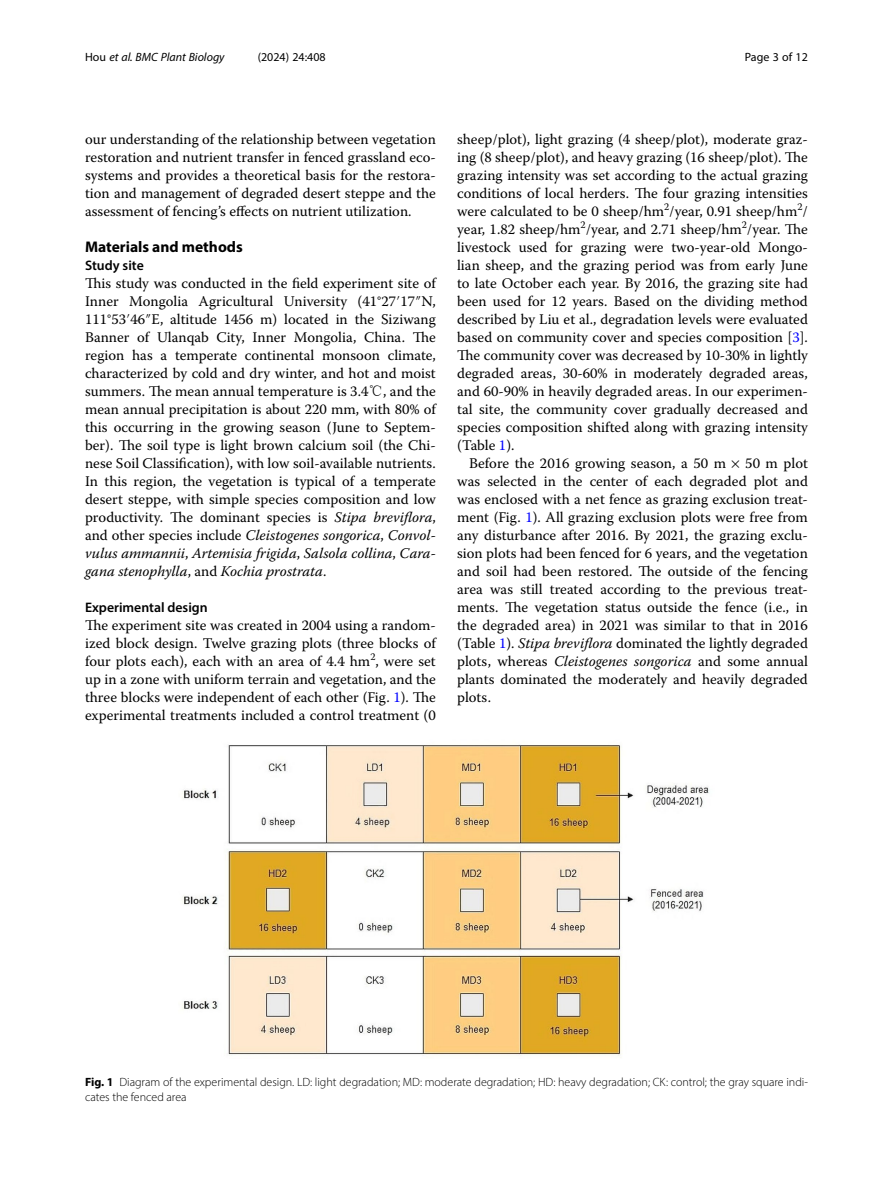
<style>
.page{position:relative;width:893px;height:1191px;background:#fff}
.page>*{position:absolute;margin:0;border:0;box-sizing:border-box;transform-origin:0 0}
.Head_1{font:700 15.45px "Myriad Pro";color:#000}
.Body_Text{font:14.7px/18px "Warnock Pro";color:#000;text-align:justify}
.Body_Text_Indent{font:14.7px/18px "Warnock Pro";color:#000;text-align:justify}
.Head_2{font:600 13.8px "Myriad Pro";color:#000}
.Head_2_After_1{font:600 13.8px "Myriad Pro";color:#000}
.Figure_Caption{font:300 12px/15px "Myriad Pro";color:#000}
.t1{font:italic 12px "Myriad Pro";color:#000}
.t2{font:12px "Myriad Pro";color:#000}
.s1{font-style:normal}
.s2{font-family:"STIX"}
.s3{font-family:"Sim Sun"}
.s4{font-style:italic}
.s5{color:#00f}
.s6{font-weight:700}
</style>
<div class="page">
<img style="left:182px;top:745px;width:527px;height:311px">
<p class="t1" style="left:85px;top:50px;width:141px"><span class="s1">Hou</span> et al. BMC Plant Biology</p>
<p class="t2" style="left:258px;top:50px;width:70px">(2024) 24:408</p>
<p class="t2" style="left:745px;top:50px;width:65px">Page 3 of 12</p>
<p class="Body_Text_Indent" style="left:85px;top:130px;width:352px">our understanding of the relationship between vegetation restoration and nutrient transfer in fenced grassland eco&shy;systems and provides a theoretical basis for the restora&shy;tion and management of degraded desert steppe and the assessment of fencing’s effects on nutrient utilization.</p>
<p class="Head_1" style="left:85px;top:237px;width:159px">Materials and methods</p>
<p class="Head_2_After_1" style="left:85px;top:257px;width:60px">Study site</p>
<p class="Body_Text" style="left:85px;top:274px;width:352px">This study was conducted in the field experiment site of Inner Mongolia Agricultural University (41°27<span class="s2">′</span>17<span class="s2">″</span>N, 111°53<span class="s2">′</span>46<span class="s2">″</span>E, altitude 1456 m) located in the Siziwang Banner of Ulanqab City, Inner Mongolia, China. The region has a temperate continental monsoon climate, characterized by cold and dry winter, and hot and moist summers. The mean annual temperature is 3.4<span class="s3">℃</span>, and the mean annual precipitation is about 220 mm, with 80% of this occurring in the growing season (June to Septem&shy;ber). The soil type is light brown calcium soil (the Chi&shy;nese Soil Classification), with low soil-available nutrients.<br>In this region, the vegetation is typical of a temperate desert steppe, with simple species composition and low productivity. The dominant species is <span class="s4">Stipa breviflora</span>, and other species include <span class="s4">Cleistogenes songorica</span>, <span class="s4">Convol&shy;vulus ammannii</span>, <span class="s4">Artemisia frigida</span>, <span class="s4">Salsola collina</span>, <span class="s4">Cara&shy;gana stenophylla</span>, and <span class="s4">Kochia prostrata</span>.</p>
<p class="Head_2" style="left:85px;top:599px;width:124px">Experimental design</p>
<p class="Body_Text" style="left:85px;top:616px;width:352px">The experiment site was created in 2004 using a random&shy;ized block design. Twelve grazing plots (three blocks of four plots each), each with an area of 4.4 hm<sup>2</sup>, were set up in a zone with uniform terrain and vegetation, and the three blocks were independent of each other (Fig. <span class="s5">1</span>). The experimental treatments included a control treatment (0</p>
<p class="Body_Text" style="left:457px;top:130px;width:352px">sheep/plot), light grazing (4 sheep/plot), moderate graz&shy;ing (8 sheep/plot), and heavy grazing (16 sheep/plot). The grazing intensity was set according to the actual grazing conditions of local herders. The four grazing intensities were calculated to be 0 sheep/hm<sup>2</sup>/year, 0.91 sheep/hm<sup>2</sup>/ year, 1.82 sheep/hm<sup>2</sup>/year, and 2.71 sheep/hm<sup>2</sup>/year. The livestock used for grazing were two-year-old Mongo&shy;lian sheep, and the grazing period was from early June to late October each year. By 2016, the grazing site had been used for 12 years. Based on the dividing method described by Liu et al., degradation levels were evaluated based on community cover and species composition [<span class="s5">3</span>].<br>The community cover was decreased by 10-30% in lightly degraded areas, 30-60% in moderately degraded areas, and 60-90% in heavily degraded areas. In our experimen&shy;tal site, the community cover gradually decreased and species composition shifted along with grazing intensity (Table <span class="s5">1</span>).</p>
<p class="Body_Text_Indent" style="left:469px;top:454px;width:258px">Before the 2016 growing season, a 50 m</p>
<p class="Body_Text_Indent" style="left:457px;top:454px;width:352px;text-indent:288px">50 m plot was selected in the center of each degraded plot and was enclosed with a net fence as grazing exclusion treat&shy;ment (Fig. <span class="s5">1</span>). All grazing exclusion plots were free from any disturbance after 2016. By 2021, the grazing exclu&shy;sion plots had been fenced for 6 years, and the vegetation and soil had been restored. The outside of the fencing area was still treated according to the previous treat&shy;ments. The vegetation status outside the fence (i.e., in the degraded area) in 2021 was similar to that in 2016 (Table <span class="s5">1</span>). <span class="s4">Stipa breviflora</span> dominated the lightly degraded plots, whereas <span class="s4">Cleistogenes songorica</span> and some annual plants dominated the moderately and heavily degraded plots.</p>
<p class="Figure_Caption" style="left:85px;top:1074px;width:724px"><span class="s6">Fig. 1</span> Diagram of the experimental design. LD: light degradation; MD: moderate degradation; HD: heavy degradation; CK: control; the gray square indi&shy;cates the fenced area</p>
</div>
